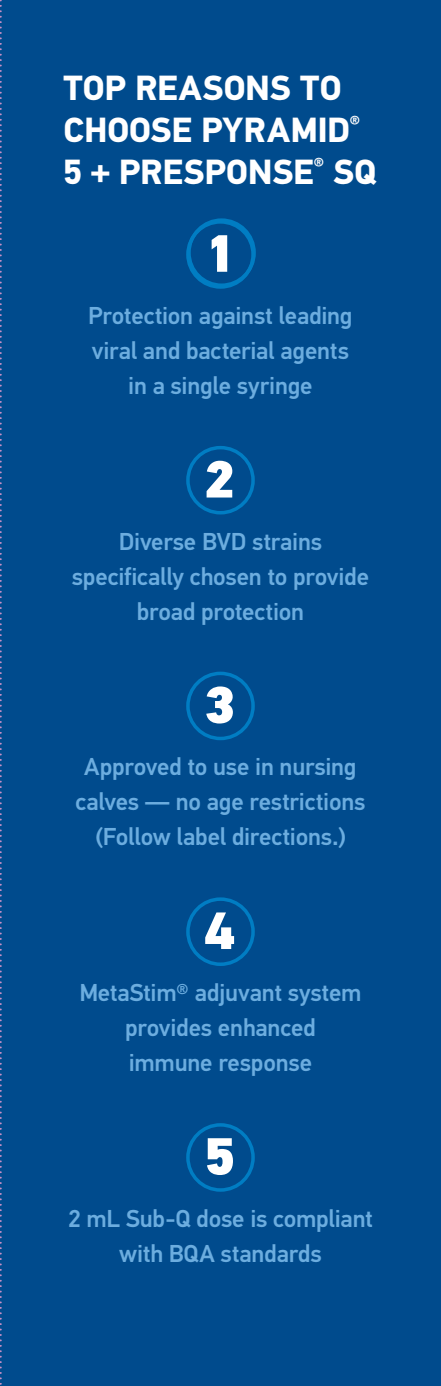
<style>
.page{position:relative;width:441px;height:1386px;background:#004b8d}
.page>*{position:absolute;margin:0;border:0;box-sizing:border-box;transform-origin:0 0}
.t1{font:900 52.5px "PF Din Text Pro";color:#fff}
.t2{font:700 35px/42px "PF Din Text Pro";color:#fff}
.t3{font:500 24.5px/35px "PF Din Text Pro";letter-spacing:-.01em;color:#6caddf;text-align:center}
</style>
<div class="page">
<div style="left:186px;top:220px;width:69px;height:69px;border:4px solid #007dc3;border-radius:50%"></div>
<div style="left:186px;top:446px;width:69px;height:68px;border:4px solid #007dc3;border-radius:50%"></div>
<div style="left:186px;top:672px;width:69px;height:68px;border:4px solid #007dc3;border-radius:50%"></div>
<div style="left:186px;top:897px;width:69px;height:69px;border:4px solid #007dc3;border-radius:50%"></div>
<div style="left:186px;top:1123px;width:69px;height:69px;border:4px solid #007dc3;border-radius:50%"></div>
<div style="left:187px;top:218px;width:69px;height:69px;border:4px solid #007dc3;border-radius:50%"></div>
<svg style="left:0;top:0;width:2px;height:1385px"></svg>
<h2 class="t2" style="left:63px;top:68px;width:315px">TOP REASONS TO<br>CHOOSE PYRAMID<sup>®<br></sup>5 + PRESPONSE<sup>®</sup> SQ</h2>
<h1 class="t1" style="left:204px;top:220px;width:33px">1</h1>
<p class="t3" style="left:88px;top:298px;width:266px">Protection against leading viral and bacterial agents in a single syringe</p>
<h1 class="t1" style="left:204px;top:446px;width:33px">2</h1>
<p class="t3" style="left:72px;top:524px;width:299px">Diverse BVD strains specifically chosen to provide broad protection</p>
<h1 class="t1" style="left:204px;top:672px;width:33px">3</h1>
<p class="t3" style="left:75px;top:750px;width:292px">Approved to use in nursing calves — no age restrictions (Follow label directions.)</p>
<h1 class="t1" style="left:204px;top:897px;width:33px">4</h1>
<p class="t3" style="left:79px;top:975px;width:284px">MetaStim® adjuvant system provides enhanced<br>immune response</p>
<h1 class="t1" style="left:204px;top:1123px;width:33px">5</h1>
<p class="t3" style="left:68px;top:1201px;width:306px">2 mL Sub-Q dose is compliant with BQA standards</p>
</div>
